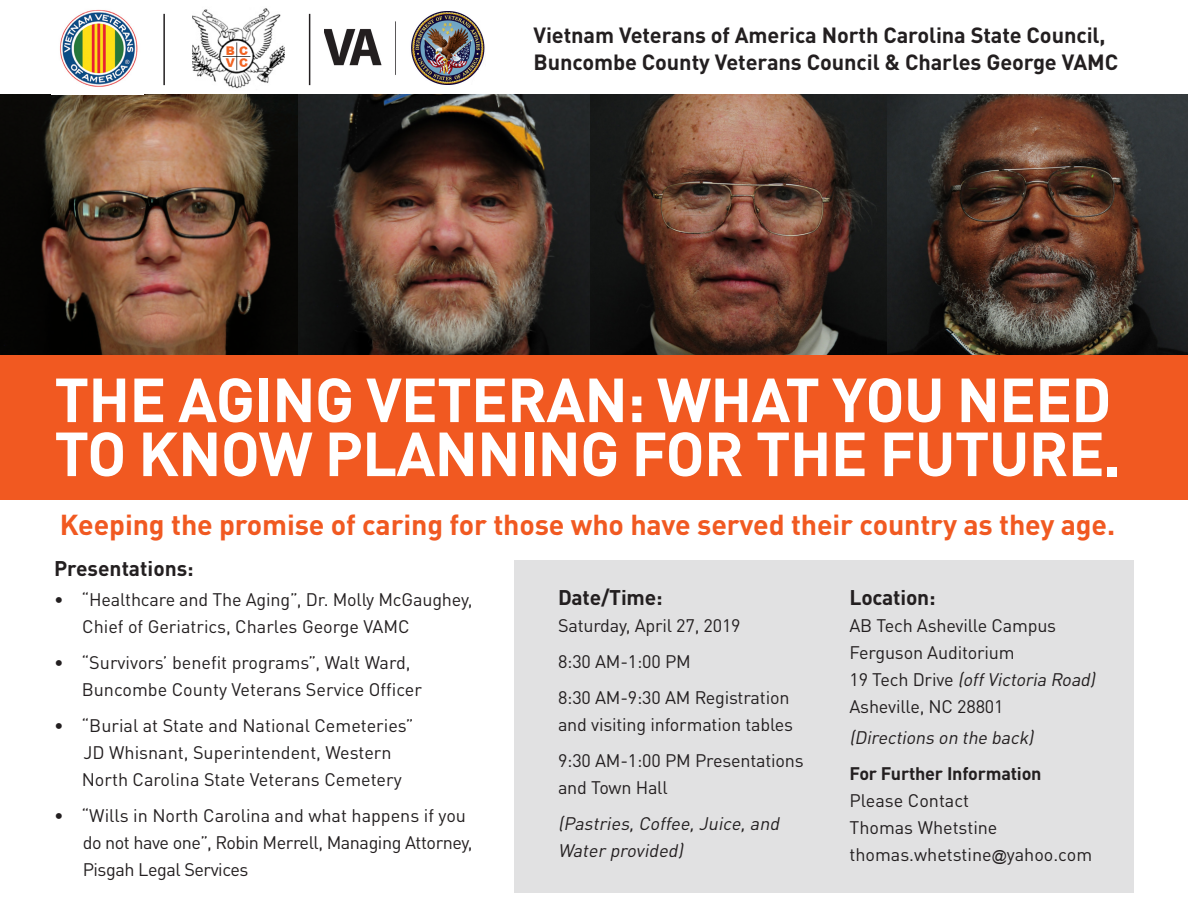
<style>
.page{position:relative;width:1188px;height:918px;background:#fff}
.page>*{position:absolute;margin:0;border:0;box-sizing:border-box;transform-origin:0 0}
.t1{font:700 61.2px/54px "DIN Pro";letter-spacing:-.015em;color:#fff}
.t2{font:700 28.5px "DIN Pro";letter-spacing:-.005em;color:#f15921}
.t3{font:700 21.75px/27px "DIN Pro";letter-spacing:-.005em;color:#231f20}
.t4{font:700 21px "DIN Pro";letter-spacing:-.01em;color:#231f20}
.t5{font:18px/27px "DIN Pro";letter-spacing:-.01em;color:#231f20}
.t6{font:italic 18px "DIN Pro";color:#231f20}
.t7{font:700 18px "DIN Pro";letter-spacing:-.01em;color:#231f20}
.s1{font-style:normal}
.s2{font-family:"Arial";font-size:15px}
</style>
<div class="page">
<img style="left:590px;top:94px;width:298px;height:261px">
<img style="left:297px;top:94px;width:293px;height:261px">
<img style="left:888px;top:94px;width:300px;height:261px">
<img style="left:0;top:94px;width:297px;height:261px">
<div style="left:514px;top:560px;width:620px;height:333px;background:#e1e1e2"></div>
<img style="left:52px;top:9px;width:92px;height:86px">
<hr style="left:163px;top:14px;width:2px;height:71px;background:#231f20">
<img style="left:192px;top:8px;width:92px;height:81px">
<hr style="left:309px;top:14px;width:1px;height:71px;background:#231f20">
<img style="left:324px;top:12px;width:161px;height:72px">
<div style="left:0;top:355px;width:1188px;height:145px;background:#f15921"></div>
<p class="t3" style="left:534px;top:19px;width:586px">Vietnam Veterans of America North Carolina State Council,<br>Buncombe County Veterans Council &amp; Charles George VAMC</p>
<p class="t1" style="left:54px;top:366px;width:1068px">THE AGING VETERAN: WHAT YOU NEED<br>TO KNOW PLANNING FOR THE FUTURE.</p>
<p class="t2" style="left:60px;top:501px;width:1057px">Keeping the promise of caring for those who have served their country as they age.</p>
<p class="t4" style="left:54px;top:551px;width:141px">Presentations:</p>
<p class="t5" style="left:82px;top:584px;width:392px;text-indent:-28px">• “Healthcare and The Aging”, Dr. Molly McGaughey,<br>Chief of Geriatrics, Charles George VAMC</p>
<p class="t5" style="left:82px;top:647px;width:342px;text-indent:-28px">• “Survivors’ benefit programs”, Walt Ward,<br>Buncombe County Veterans Service Officer</p>
<p class="t5" style="left:54px;top:710px;width:361px">• “Burial at State and National Cemeteries”</p>
<p class="t5" style="left:82px;top:737px;width:322px">JD Whisnant, Superintendent, Western<br>North Carolina State Veterans Cemetery</p>
<p class="t5" style="left:83px;top:800px;width:391px;text-indent:-29px">• “Wills in North Carolina and what happens if you do not have one”, Robin Merrell, Managing Attorney,<br>Pisgah Legal Services</p>
<p class="t4" style="left:558px;top:580px;width:106px">Date/Time:</p>
<p class="t5" style="left:558px;top:610px;width:184px">Saturday, April 27, 2019</p>
<p class="t5" style="left:558px;top:646px;width:134px">8:30 AM-1:00 PM</p>
<p class="t5" style="left:558px;top:682px;width:233px">8:30 AM-9:30 AM Registration</p>
<p class="t5" style="left:558px;top:709px;width:237px">and visiting information tables</p>
<p class="t5" style="left:558px;top:745px;width:247px">9:30 AM-1:00 PM Presentations</p>
<p class="t5" style="left:558px;top:772px;width:111px">and Town Hall</p>
<p class="t6" style="left:558px;top:809px;width:227px">(Pastries,Coffee,Juice,and</p>
<p class="t6" style="left:558px;top:836px;width:131px">Waterprovided)</p>
<p class="t4" style="left:849px;top:580px;width:88px">Location:</p>
<p class="t5" style="left:849px;top:610px;width:208px">AB Tech Asheville Campus</p>
<p class="t5" style="left:849px;top:637px;width:167px">Ferguson Auditorium</p>
<p class="t6" style="left:849px;top:665px;width:252px"><span class="s1">1 9 Te c h D r i v e</span> (offVictoria Road)</p>
<p class="t5" style="left:849px;top:691px;width:156px">Asheville, NC 28801</p>
<p class="t6" style="left:849px;top:723px;width:190px">(Directions on the back)</p>
<p class="t7" style="left:849px;top:759px;width:194px">For Further Information</p>
<p class="t5" style="left:849px;top:785px;width:121px">Please Contact</p>
<p class="t5" style="left:849px;top:812px;width:150px">Thomas Whetstine</p>
<p class="t5" style="left:849px;top:839px;width:244px">thomas.whetstine<span class="s2">@</span>yahoo.com</p>
</div>
